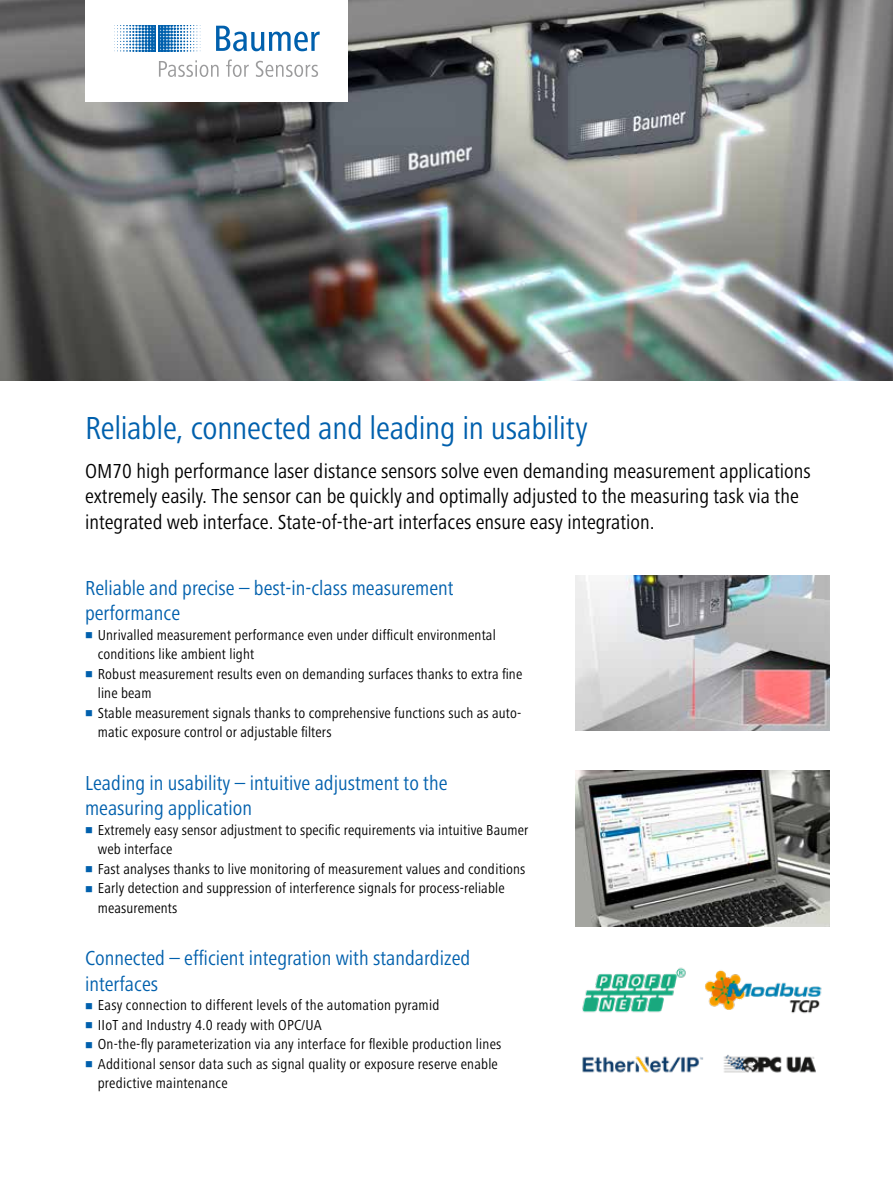
<style>
.page{position:relative;width:893px;height:1188px;background:#fff}
.page>*{position:absolute;margin:0;border:0;box-sizing:border-box;transform-origin:0 0}
.t1{font:condensed 33px "Frutiger Next Pro";letter-spacing:-.01em;color:#0060ad}
.t2{font:condensed 21px/25.5px "Frutiger Next Pro";color:#000}
.t3{font:condensed 21px/25.5px "Frutiger Next Pro";color:#0060ad}
.t4{font:condensed 15px/19.5px "Frutiger Next Pro";letter-spacing:.01em;color:#000}
</style>
<div class="page">
<img style="left:0;top:0;width:893px;height:380px">
<img style="left:576px;top:575px;width:253px;height:156px">
<img style="left:576px;top:770px;width:253px;height:156px">
<img style="left:582px;top:967px;width:240px;height:106px">
<div style="left:85px;top:0;width:262px;height:102px;background:#fff"></div>
<svg style="left:216px;top:26px;width:104px;height:25px"></svg>
<svg style="left:114px;top:25px;width:87px;height:27px"></svg>
<svg style="left:159px;top:60px;width:60px;height:17px"></svg>
<svg style="left:226px;top:59px;width:23px;height:18px"></svg>
<svg style="left:256px;top:61px;width:62px;height:16px"></svg>
<h1 class="t1" style="left:85px;top:409px;width:504px">Reliable, connected and leading in usability</h1>
<p class="t2" style="left:85px;top:458px;width:727px">OM70 high performance laser distance sensors solve even demanding measurement applications extremely easily. The sensor can be quickly and optimally adjusted to the measuring task via the integrated web interface. State-of-the-art interfaces ensure easy integration.</p>
<h2 class="t3" style="left:85px;top:575px;width:370px">Reliable and precise – best-in-class measurement performance</h2>
<p class="t4" style="left:98px;top:625px;width:426px">Unrivalled measurement performance even under difficult environmental conditions like ambient light<br>Robust measurement results even on demanding surfaces thanks to extra fine line beam<br>Stable measurement signals thanks to comprehensive functions such as auto&shy;matic exposure control or adjustable filters</p>
<h2 class="t3" style="left:85px;top:770px;width:364px">Leading in usability – intuitive adjustment to the measuring application</h2>
<p class="t4" style="left:98px;top:820px;width:432px">Extremely easy sensor adjustment to specific requirements via intuitive Baumer web interface<br>Fast analyses thanks to live monitoring of measurement values and conditions Early detection and suppression of interference signals for process-reliable measurements</p>
<h2 class="t3" style="left:85px;top:945px;width:387px">Connected – efficient integration with standardized interfaces</h2>
<p class="t4" style="left:98px;top:995px;width:405px">Easy connection to different levels of the automation pyramid<br>IIoT and Industry 4.0 ready with OPC/UA<br>On-the-fly parameterization via any interface for flexible production lines Additional sensor data such as signal quality or exposure reserve enable predictive maintenance</p>
</div>
